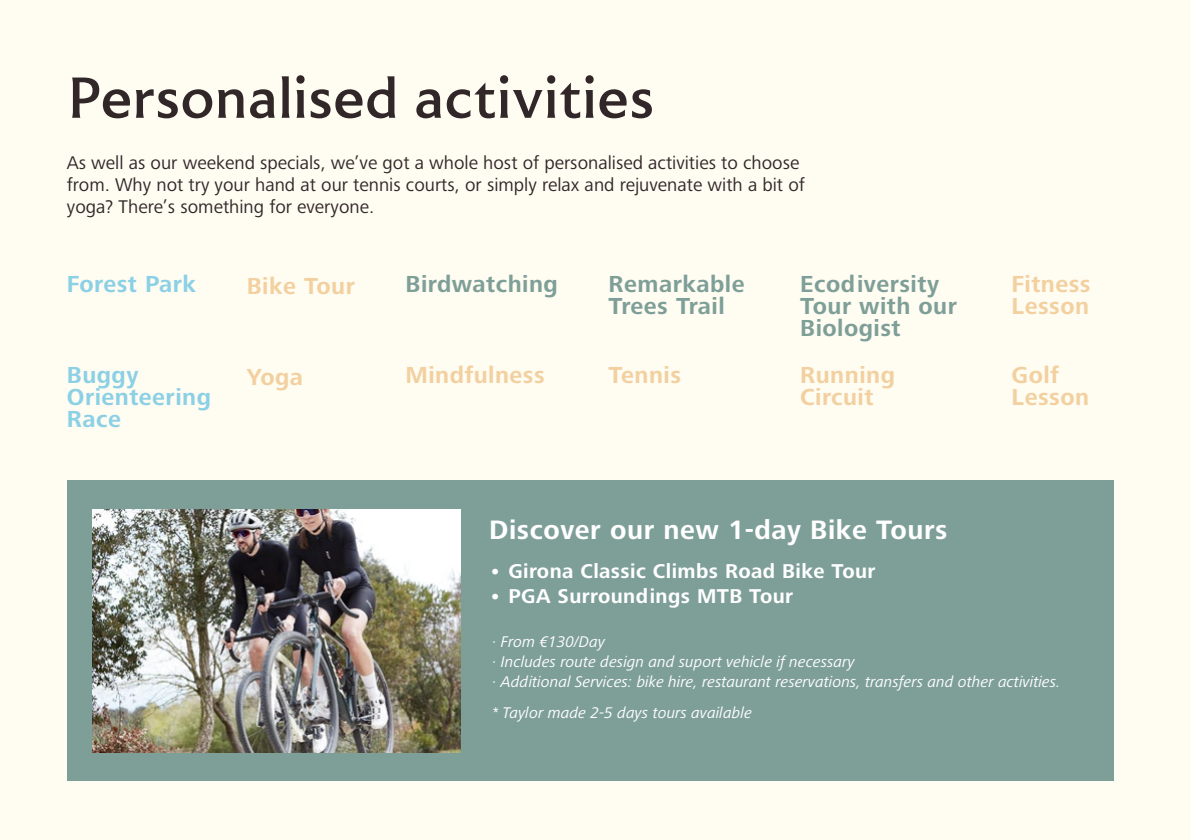
<style>
.page{position:relative;width:1191px;height:840px;background:#fff}
.page>*{position:absolute;margin:0;border:0;box-sizing:border-box;transform-origin:0 0}
.t1{font:500 60px "FS Benjamin";color:#312728}
.t2{font:700 27.6px "Frutiger Next Pro";letter-spacing:.02em;color:#fff}
.t3{font:700 24px/22px "Frutiger Next Pro";letter-spacing:.02em;color:#f2d09f}
.t4{font:700 24px/22px "Frutiger Next Pro";letter-spacing:.02em;color:#7e9f98}
.t5{font:700 24px/22px "Frutiger Next Pro";letter-spacing:.02em;color:#8cd0e5}
.t6{font:700 20.8px "Frutiger Next Pro";letter-spacing:.02em;color:#fff}
.t7{font:19px/22px "Frutiger Next Pro";color:#312728}
.t8{font:italic 16px/20px "Frutiger Next Pro";color:#fff}
</style>
<div class="page">
<div style="left:0;top:0;width:1191px;height:839px;background:#fffcf2"></div>
<div style="left:67px;top:480px;width:1046px;height:300px;background:#7e9f98"></div>
<img style="left:93px;top:509px;width:368px;height:243px">
<h1 class="t1" style="left:68px;top:61px;width:588px">Personalised activities</h1>
<p class="t7" style="left:67px;top:152px;width:739px">As well as our weekend specials, we’ve got a whole host of personalised activities to choose from. Why not try your hand at our tennis courts, or simply relax and rejuvenate with a bit of yoga? There’s something for everyone.</p>
<p class="t5" style="left:67px;top:273px;width:131px">Forest Park</p>
<p class="t5" style="left:67px;top:364px;width:145px">Buggy<br>Orienteering<br>Race</p>
<p class="t3" style="left:247px;top:274px;width:110px">Bike Tour</p>
<p class="t3" style="left:247px;top:365px;width:58px">Yoga</p>
<p class="t4" style="left:405px;top:273px;width:154px">Birdwatching</p>
<p class="t3" style="left:405px;top:364px;width:141px">Mindfulness</p>
<p class="t4" style="left:608px;top:273px;width:137px">Remarkable<br>Trees Trail</p>
<p class="t3" style="left:608px;top:364px;width:74px">Tennis</p>
<p class="t4" style="left:800px;top:273px;width:158px">Ecodiversity<br>Tour with our<br>Biologist</p>
<p class="t3" style="left:800px;top:364px;width:96px">Running<br>Circuit</p>
<p class="t3" style="left:1011px;top:273px;width:81px">Fitness<br>Lesson</p>
<p class="t3" style="left:1011px;top:364px;width:79px">Golf<br>Lesson</p>
<h2 class="t2" style="left:489px;top:514px;width:460px">Discover our new 1-day Bike Tours</h2>
<p class="t6" style="left:489px;top:558px;width:388px">• Girona Classic Climbs Road Bike Tour</p>
<p class="t6" style="left:489px;top:584px;width:305px">• PGA Surroundings MTB Tour</p>
<p class="t8" style="left:492px;top:631px;width:570px">· From €130/Day<br>· Includes route design and suport vehicle if necessary<br>· Additional Services: bike hire, restaurant reservations, transfers and other activities.</p>
<p class="t8" style="left:492px;top:702px;width:261px">* Taylor made 2-5 days tours available</p>
</div>
